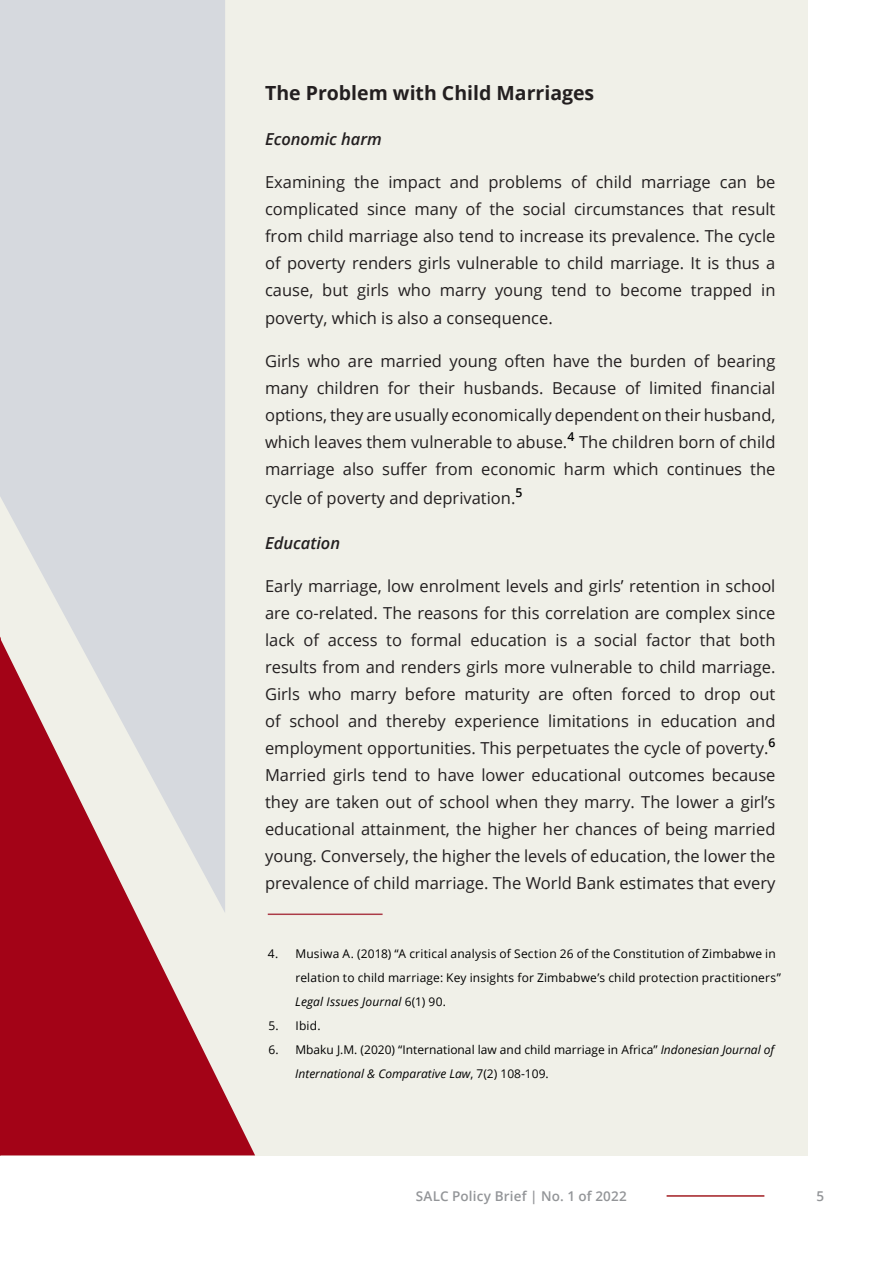
<style>
.page{position:relative;width:893px;height:1263px;background:#fff}
.page>*{position:absolute;margin:0;border:0;box-sizing:border-box;transform-origin:0 0}
.Bodytext_02{font:700 19.5px "Open Sans";color:#231f20}
.Bodytext_02-2{font:16.5px/27px "Open Sans";color:#231f20;text-align:justify}
.Bodytext_02-3{font:italic 600 16.5px "Open Sans";color:#231f20}
.t1{font:600 13.5px "Open Sans";letter-spacing:.01em;color:#939598}
.t2{font:12px/24px "Open Sans";letter-spacing:.015em;color:#000}
.s1{font-style:italic}
</style>
<div class="page">
<div style="left:0;top:0;width:808px;height:1155px;background:#f0f0e8"></div>
<svg style="left:1px;top:913px;width:254px;height:242px;fill:#a30317"></svg>
<svg style="left:0;top:0;width:225px;height:913px;background:#d5c9cd"></svg>
<hr style="left:268px;top:913px;width:115px;height:2px;background:#ab3b47">
<svg style="left:0;top:636px;width:1px;height:519px"></svg>
<hr style="left:667px;top:1195px;width:97px;height:2px;background:#a21d22">
<p class="Bodytext_02" style="left:265px;top:79px;width:331px">The Problem with Child Marriages</p>
<p class="Bodytext_02-3" style="left:265px;top:128px;width:118px">Economic harm</p>
<p class="Bodytext_02-2" style="left:265px;top:169px;width:512px">Examining the impact and problems of child marriage can be complicated since many of the social circumstances that result from child marriage also tend to increase its prevalence. The cycle of poverty renders girls vulnerable to child marriage. It is thus a cause, but girls who marry young tend to become trapped in poverty, which is also a consequence.</p>
<p class="Bodytext_02-2" style="left:265px;top:347px;width:512px">Girls who are married young often have the burden of bearing many children for their husbands. Because of limited financial options, they are usually economically dependent on their husband, which leaves them vulnerable to abuse.<sup>4</sup> The children born of child marriage also suffer from economic harm which continues the</p>
<p class="Bodytext_02-2" style="left:265px;top:484px;width:259px">cycle of poverty and deprivation.<sup>5</sup></p>
<p class="Bodytext_02-3" style="left:265px;top:531px;width:77px">Education</p>
<p class="Bodytext_02-2" style="left:265px;top:572px;width:512px">Early marriage, low enrolment levels and girls’ retention in school are co-related. The reasons for this correlation are complex since lack of access to formal education is a social factor that both results from and renders girls more vulnerable to child marriage.<br>Girls who marry before maturity are often forced to drop out of school and thereby experience limitations in education and employment opportunities. This perpetuates the cycle of poverty.<sup>6<br></sup>Married girls tend to have lower educational outcomes because they are taken out of school when they marry. The lower a girl’s educational attainment, the higher her chances of being married young. Conversely, the higher the levels of education, the lower the prevalence of child marriage. The World Bank estimates that every</p>
<p class="t2" style="left:295px;top:941px;width:487px;text-indent:-27px">4. Musiwa A. (2018) “A critical analysis of Section 26 of the Constitution of Zimbabwe in relation to child marriage: Key insights for Zimbabwe’s child protection practitioners”<br><span class="s1">Legal Issues Journal</span> 6(1) 90.</p>
<p class="t2" style="left:268px;top:1013px;width:54px">5. Ibid.</p>
<p class="t2" style="left:295px;top:1037px;width:481px;text-indent:-27px">6. Mbaku J.M. (2020) “International law and child marriage in Africa” <span class="s1">Indonesian Journal of<br>International &amp; Comparative Law</span>, 7(2) 108-109.</p>
<p class="t1" style="left:416px;top:1187px;width:213px">SALC Policy Brief | No. 1 of 2022</p>
<p class="t1" style="left:816px;top:1186px;width:9px">5</p>
</div>
